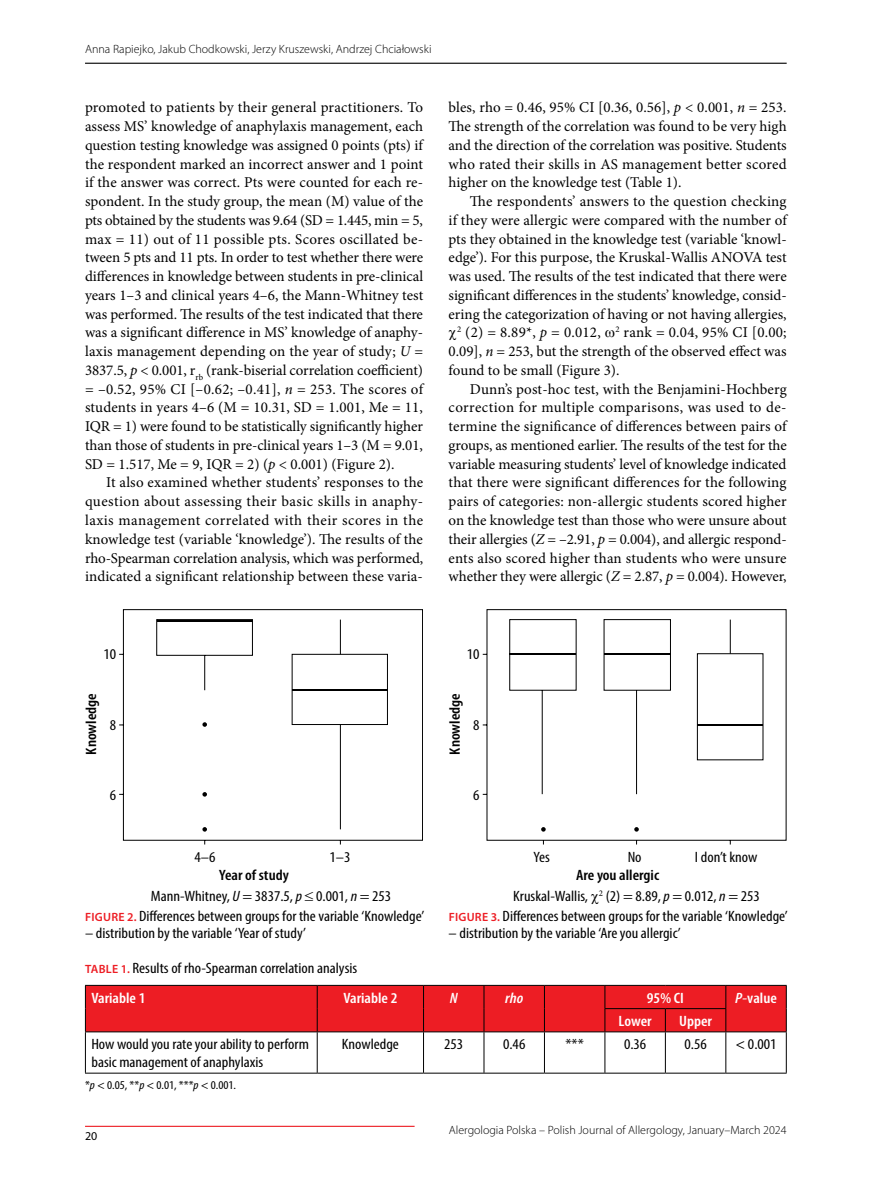
<style>
.page{position:relative;width:893px;height:1191px;background:#fff}
.page>*{position:absolute;margin:0;border:0;box-sizing:border-box;transform-origin:0 0}
.t1{font:15px/18.8px "Minion Pro";color:#000;text-align:justify}
.t2{font:condensed 15px/30px "Myriad Pro";color:#000;scale:1.1 1}
.t3{font:15px "Minion Pro";letter-spacing:.025em;color:#000}
.t4{font:600 condensed 15px "Myriad Pro";color:#000;scale:1.1 1}
.t5{font:600 condensed 15px "Myriad Pro";color:#fff;scale:1.1 1}
.t6{font:italic 600 condensed 15px "Myriad Pro";color:#fff;scale:1.1 1}
.t7{font:300 12px "Myriad Pro";color:#000}
.t8{font:condensed 12px "Myriad Pro";color:#000;scale:1.1 1}
.t9{font:12px "Myriad Pro";color:#000}
.s1{font-style:italic}
.s2{font-weight:600;font-stretch:normal;font-size:12px;color:#ed1d24}
.s3{font-weight:600;color:#fff}
.s4{font-weight:400;font-style:italic;font-stretch:normal}
</style>
<div class="page">
<hr style="left:85px;top:1125px;width:330px;height:1px;background:#ed1d24">
<hr style="left:85px;top:63px;width:702px;height:1px;background:#000">
<svg style="left:119px;top:609px;width:304px;height:235px"></svg>
<svg style="left:156px;top:619px;width:185px;height:212px"></svg>
<div style="left:292px;top:654px;width:96px;height:71px;background:#fff;border:1px solid #000"></div>
<hr style="left:292px;top:689px;width:95px;height:1px;background:#000">
<hr style="left:157px;top:620px;width:95px;height:1px;background:#000">
<svg style="left:483px;top:609px;width:303px;height:235px"></svg>
<svg style="left:634px;top:827px;width:5px;height:4px"></svg>
<svg style="left:541px;top:827px;width:5px;height:4px"></svg>
<svg style="left:603px;top:619px;width:128px;height:176px"></svg>
<div style="left:697px;top:653px;width:66px;height:107px;background:#fff;border:1px solid #000"></div>
<hr style="left:697px;top:724px;width:66px;height:1px;background:#000">
<hr style="left:604px;top:653px;width:66px;height:2px;background:#000">
<svg style="left:509px;top:619px;width:68px;height:176px"></svg>
<hr style="left:510px;top:653px;width:66px;height:2px;background:#000">
<hr style="left:317px;top:1032px;width:1px;height:40px;background:#000">
<hr style="left:423px;top:1032px;width:1px;height:40px;background:#000">
<hr style="left:484px;top:1032px;width:1px;height:40px;background:#000">
<hr style="left:544px;top:1032px;width:1px;height:40px;background:#000">
<hr style="left:604px;top:1032px;width:1px;height:40px;background:#000">
<hr style="left:665px;top:1032px;width:1px;height:40px;background:#000">
<hr style="left:725px;top:1032px;width:1px;height:40px;background:#000">
<hr style="left:85px;top:1032px;width:1px;height:40px;background:#000">
<hr style="left:786px;top:1032px;width:1px;height:40px;background:#000">
<hr style="left:85px;top:1072px;width:232px;height:1px;background:#000">
<hr style="left:317px;top:1072px;width:106px;height:1px;background:#000">
<hr style="left:423px;top:1072px;width:61px;height:1px;background:#000">
<hr style="left:484px;top:1072px;width:60px;height:1px;background:#000">
<hr style="left:544px;top:1072px;width:61px;height:1px;background:#000">
<hr style="left:605px;top:1072px;width:60px;height:1px;background:#000">
<hr style="left:665px;top:1072px;width:61px;height:1px;background:#000">
<hr style="left:726px;top:1072px;width:61px;height:1px;background:#000">
<svg style="left:85px;top:985px;width:702px;height:47px;background:#e11c22"></svg>
<hr style="left:726px;top:1031px;width:61px;height:1px;background:#000">
<p class="t7" style="left:85px;top:42px;width:348px">Anna Rapiejko, Jakub Chodkowski, Jerzy Kruszewski, Andrzej Chciałowski</p>
<p class="t1" style="left:85px;top:98px;width:340px">promoted to patients by their general practitioners. To assess MS’ knowledge of anaphylaxis management, each question testing knowledge was assigned 0 points (pts) if the respondent marked an incorrect answer and 1 point if the answer was correct. Pts were counted for each re&shy;spondent. In the study group, the mean (M) value of the pts obtained by the students was 9.64 (SD = 1.445, min = 5, max = 11) out of 11 possible pts. Scores oscillated be&shy;tween 5 pts and 11 pts. In order to test whether there were differences in knowledge between students in pre-clinical years 1–3 and clinical years 4–6, the Mann-Whitney test was performed. The results of the test indicated that there was a significant difference in MS’ knowledge of anaphy&shy;laxis management depending on the year of study; <span class="s1">U</span> = 3837.5, <span class="s1">p</span> &lt; 0.001, r<sub>rb</sub> (rank-biserial correlation coefficient) = –0.52, 95% CI [–0.62; –0.41], <span class="s1">n</span> = 253. The scores of students in years 4–6 (M = 10.31, SD = 1.001, Me = 11, IQR = 1) were found to be statistically significantly higher than those of students in pre-clinical years 1–3 (M = 9.01, SD = 1.517, Me = 9, IQR = 2) (<span class="s1">p</span> &lt; 0.001) (Figure 2).</p>
<p class="t1" style="left:85px;top:473px;width:340px;text-indent:21px">It also examined whether students’ responses to the question about assessing their basic skills in anaphy&shy;laxis management correlated with their scores in the knowledge test (variable ‘knowledge’). The results of the rho-Spearman correlation analysis, which was performed, indicated a significant relationship between these varia-</p>
<p class="t1" style="left:449px;top:98px;width:340px">bles, rho = 0.46, 95% CI [0.36, 0.56], <span class="s1">p</span> &lt; 0.001, <span class="s1">n</span> = 253.<br>The strength of the correlation was found to be very high and the direction of the correlation was positive. Students who rated their skills in AS management better scored higher on the knowledge test (Table 1).</p>
<p class="t1" style="left:470px;top:192px;width:318px">The respondents’ answers to the question checking</p>
<p class="t1" style="left:449px;top:211px;width:340px">if they were allergic were compared with the number of</p>
<p class="t1" style="left:449px;top:229px;width:340px">pts they obtained in the knowledge test (variable ‘knowl-</p>
<p class="t1" style="left:449px;top:248px;width:340px">edge’). For this purpose, the Kruskal-Wallis ANOVA test</p>
<p class="t1" style="left:449px;top:267px;width:340px">was used. The results of the test indicated that there were</p>
<p class="t1" style="left:449px;top:286px;width:340px">significant differences in the students’ knowledge, consid-</p>
<p class="t1" style="left:449px;top:304px;width:339px">ering the categorization of having or not having allergies,</p>
<p class="t1" style="left:457px;top:323px;width:331px"><sup>2</sup> (2) = 8.89*, <span class="s1">p</span> = 0.012, <sup>2</sup> rank = 0.04, 95% CI [0.00;</p>
<p class="t1" style="left:449px;top:342px;width:339px">0.09], <span class="s1">n</span> = 253, but the strength of the observed effect was</p>
<p class="t1" style="left:449px;top:361px;width:172px">found to be small (Figure 3).</p>
<p class="t1" style="left:470px;top:379px;width:318px">Dunn’s post-hoc test, with the Benjamini-Hochberg</p>
<p class="t3" style="left:449px;top:397px;width:339px">correction for multiple comparisons, was used to de-</p>
<p class="t1" style="left:449px;top:417px;width:340px">termine the significance of differences between pairs of</p>
<p class="t1" style="left:449px;top:436px;width:340px">groups, as mentioned earlier. The results of the test for the</p>
<p class="t1" style="left:449px;top:454px;width:339px">variable measuring students’ level of knowledge indicated</p>
<p class="t1" style="left:449px;top:473px;width:339px">that there were significant differences for the following</p>
<p class="t1" style="left:449px;top:492px;width:340px">pairs of categories: non-allergic students scored higher</p>
<p class="t1" style="left:449px;top:511px;width:340px">on the knowledge test than those who were unsure about</p>
<p class="t1" style="left:449px;top:529px;width:340px">their allergies (<span class="s1">Z</span> = –2.91, <span class="s1">p</span> = 0.004), and allergic respond-</p>
<p class="t1" style="left:449px;top:548px;width:340px">ents also scored higher than students who were unsure</p>
<p class="t1" style="left:449px;top:567px;width:340px">whether they were allergic (<span class="s1">Z</span> = 2.87, <span class="s1">p</span> = 0.004). However,</p>
<p class="t2" style="left:103px;top:639px;width:13px">10</p>
<p class="t2" style="left:467px;top:639px;width:13px">10</p>
<p class="t4" style="left:82px;top:754px;width:57px;rotate:-90deg">Knowledge</p>
<p class="t4" style="left:446px;top:754px;width:57px;rotate:-90deg">Knowledge</p>
<p class="t2" style="left:110px;top:709px;width:7px">8</p>
<p class="t2" style="left:473px;top:709px;width:7px">8</p>
<p class="t2" style="left:110px;top:779px;width:7px">6</p>
<p class="t2" style="left:473px;top:779px;width:7px">6</p>
<p class="t2" style="left:195px;top:841px;width:21px">4–6</p>
<p class="t2" style="left:330px;top:841px;width:21px">1–3</p>
<p class="t4" style="left:219px;top:865px;width:65px">Year of study</p>
<p class="t2" style="left:533px;top:841px;width:16px">Yes</p>
<p class="t2" style="left:628px;top:841px;width:14px">No</p>
<p class="t2" style="left:695px;top:841px;width:58px">I don’t know</p>
<p class="t4" style="left:576px;top:865px;width:77px">Are you allergic</p>
<p class="t2" style="left:151px;top:881px;width:220px">Mann-Whitney, <span class="s1">U</span> = 3837.5, <span class="s1">p</span> ≤ 0.001, <span class="s1">n</span> = 253</p>
<p class="t2" style="left:513px;top:881px;width:226px">Kruskal-Wallis, <sup>2</sup> (2) = 8.89, <span class="s1">p</span> = 0.012, <span class="s1">n</span> = 253</p>
<p class="t2" style="left:85px;top:901px;width:310px"><span class="s2">FIGURE 2.</span> Differences between groups for the variable ‘Knowledge’</p>
<p class="t2" style="left:85px;top:917px;width:202px">– distribution by the variable ‘Year of study’</p>
<p class="t2" style="left:449px;top:901px;width:310px"><span class="s2">FIGURE 3.</span> Differences between groups for the variable ‘Knowledge’</p>
<p class="t2" style="left:449px;top:917px;width:213px">– distribution by the variable ‘Are you allergic’</p>
<p class="t2" style="left:91px;top:952px;width:243px;text-indent:-6px"><span class="s2">TABLE 1.</span> Results of rho-Spearman correlation analysis<br><span class="s3">Variable 1</span></p>
<p class="t5" style="left:343px;top:988px;width:51px">Variable 2</p>
<p class="t6" style="left:450px;top:988px;width:9px">N</p>
<p class="t6" style="left:505px;top:988px;width:18px">rho</p>
<p class="t5" style="left:647px;top:988px;width:35px">95% CI</p>
<p class="t5" style="left:735px;top:988px;width:39px"><span class="s1">P</span><span class="s4">-</span>value</p>
<p class="t5" style="left:619px;top:1011px;width:32px">Lower</p>
<p class="t5" style="left:679px;top:1011px;width:31px">Upper</p>
<p class="t2" style="left:91px;top:1035px;width:199px;line-height:18px">How would you rate your ability to perform basic management of anaphylaxis</p>
<p class="t2" style="left:342px;top:1029px;width:53px">Knowledge</p>
<p class="t2" style="left:444px;top:1029px;width:19px">253</p>
<p class="t2" style="left:503px;top:1029px;width:22px">0.46</p>
<p class="t2" style="left:565px;top:1029px;width:18px">***</p>
<p class="t2" style="left:624px;top:1029px;width:22px">0.36</p>
<p class="t2" style="left:684px;top:1029px;width:22px">0.56</p>
<p class="t2" style="left:735px;top:1029px;width:39px">&lt; 0.001</p>
<p class="t8" style="left:85px;top:1077px;width:139px">*<span class="s1">p</span> &lt; 0.05, **<span class="s1">p</span> &lt; 0.01, ***<span class="s1">p</span> &lt; 0.001.</p>
<p class="t9" style="left:85px;top:1128px;width:14px">20</p>
<p class="t7" style="left:449px;top:1123px;width:339px">Alergologia Polska – Polish Journal of Allergology, January–March 2024</p>
</div>
